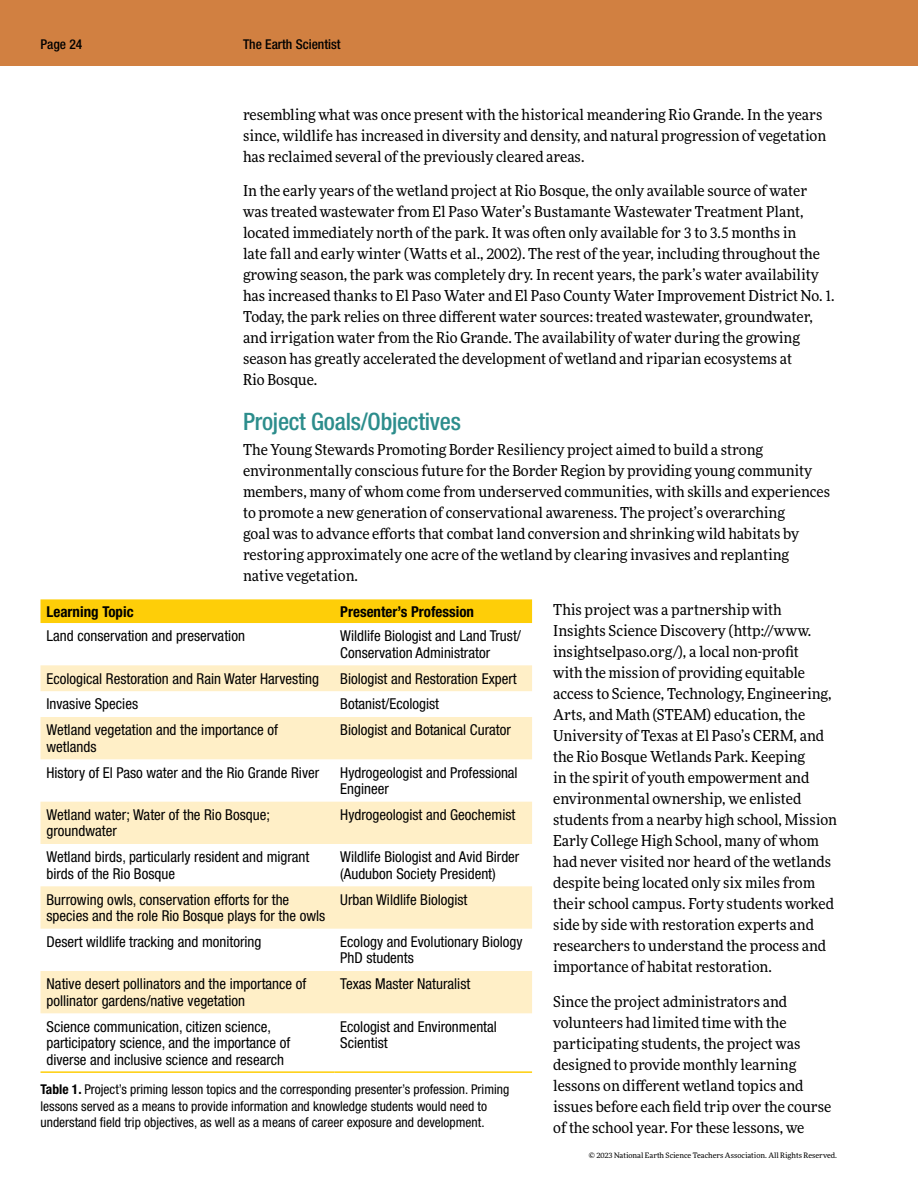
<style>
.page{position:relative;width:918px;height:1188px;background:#fff}
.page>*{position:absolute;margin:0;border:0;box-sizing:border-box;transform-origin:0 0}
.t1{font:500 condensed 24px "Helvetica Neue LT Std";letter-spacing:-.01em;color:#2c8d8c}
.t2{font:15px/21px "More Pro";color:#000;scale:.95 1}
.t3{font:condensed 15px/16.5px "Helvetica Neue LT Std";color:#000}
.t4{font:700 condensed 15px "Helvetica Neue LT Std";color:#000}
.t5{font:condensed 13.5px/16.5px "Helvetica Neue LT Std";color:#000}
.t6{font:500 condensed 13.5px "Helvetica Neue LT Std";color:#000}
.t7{font:7.5px "More Pro";color:#000}
.s1{font-weight:700}
</style>
<div class="page">
<div style="left:0;top:0;width:918px;height:66px;background:#d18041"></div>
<div style="left:40px;top:599px;width:492px;height:24px;background:#fece08"></div>
<svg style="left:40px;top:665px;width:492px;height:348px;fill:#ffefc7"></svg>
<hr style="left:40px;top:1071px;width:294px;height:2px;background:#fece08">
<hr style="left:334px;top:1071px;width:198px;height:2px;background:#fece08">
<p class="t6" style="left:40px;top:36px;width:43px">Page 24</p>
<p class="t6" style="left:243px;top:36px;width:99px">The Earth Scientist</p>
<p class="t2" style="left:243px;top:103px;width:615px">resembling what was once present with the historical meandering Rio Grande. In the years since, wildlife has increased in diversity and density, and natural progression of vegetation has reclaimed several of the previously cleared areas.</p>
<p class="t2" style="left:243px;top:180px;width:624px">In the early years of the wetland project at Rio Bosque, the only available source of water was treated wastewater from El Paso Water’s Bustamante Wastewater Treatment Plant, located immediately north of the park. It was often only available for 3 to 3.5 months in<br>late fall and early winter (Watts et al., 2002). The rest of the year, including throughout the growing season, the park was completely dry. In recent years, the park’s water availability has increased thanks to El Paso Water and El Paso County Water Improvement District No. 1.<br>Today, the park relies on three different water sources: treated wastewater, groundwater, and irrigation water from the Rio Grande. The availability of water during the growing season has greatly accelerated the development of wetland and riparian ecosystems at<br>Rio Bosque.</p>
<h1 class="t1" style="left:243px;top:407px;width:219px">Project Goals/Objectives</h1>
<p class="t2" style="left:243px;top:438px;width:619px">The Young Stewards Promoting Border Resiliency project aimed to build a strong environmentally conscious future for the Border Region by providing young community members, many of whom come from underserved communities, with skills and experiences to promote a new generation of conservational awareness. The project’s overarching<br>goal was to advance efforts that combat land conversion and shrinking wild habitats by restoring approximately one acre of the wetland by clearing invasives and replanting native vegetation.</p>
<p class="t2" style="left:553px;top:599px;width:300px">This project was a partnership with Insights Science Discovery (http://www. insightselpaso.org/), a local non-profit<br>with the mission of providing equitable access to Science, Technology, Engineering, Arts, and Math (STEAM) education, the University of Texas at El Paso’s CERM, and the Rio Bosque Wetlands Park. Keeping<br>in the spirit of youth empowerment and environmental ownership, we enlisted students from a nearby high school, Mission Early College High School, many of whom had never visited nor heard of the wetlands despite being located only six miles from their school campus. Forty students worked side by side with restoration experts and researchers to understand the process and importance of habitat restoration.</p>
<p class="t2" style="left:553px;top:990px;width:294px">Since the project administrators and volunteers had limited time with the participating students, the project was designed to provide monthly learning lessons on different wetland topics and issues before each field trip over the course of the school year. For these lessons, we</p>
<p class="t4" style="left:47px;top:602px;width:89px">Learning Topic</p>
<p class="t4" style="left:340px;top:602px;width:135px">Presenter’s Profession</p>
<p class="t3" style="left:47px;top:628px;width:200px">Land conservation and preservation</p>
<p class="t3" style="left:340px;top:628px;width:182px">Wildlife Biologist and Land Trust/<br>Conservation Administrator</p>
<p class="t3" style="left:47px;top:670px;width:274px">Ecological Restoration and Rain Water Harvesting</p>
<p class="t3" style="left:340px;top:670px;width:178px">Biologist and Restoration Expert</p>
<p class="t3" style="left:47px;top:696px;width:93px">Invasive Species</p>
<p class="t3" style="left:340px;top:696px;width:100px">Botanist/Ecologist</p>
<p class="t3" style="left:47px;top:722px;width:233px">Wetland vegetation and the importance of wetlands</p>
<p class="t3" style="left:340px;top:722px;width:172px">Biologist and Botanical Curator</p>
<p class="t3" style="left:47px;top:764px;width:274px">History of El Paso water and the Rio Grande River</p>
<p class="t3" style="left:340px;top:764px;width:179px">Hydrogeologist and Professional<br>Engineer</p>
<p class="t3" style="left:47px;top:806px;width:225px">Wetland water; Water of the Rio Bosque; groundwater</p>
<p class="t3" style="left:340px;top:806px;width:177px">Hydrogeologist and Geochemist</p>
<p class="t3" style="left:47px;top:849px;width:264px">Wetland birds, particularly resident and migrant birds of the Rio Bosque</p>
<p class="t3" style="left:340px;top:849px;width:181px">Wildlife Biologist and Avid Birder (Audubon Society President)</p>
<p class="t3" style="left:47px;top:891px;width:280px">Burrowing owls, conservation efforts for the species and the role Rio Bosque plays for the owls</p>
<p class="t3" style="left:340px;top:891px;width:129px">Urban Wildlife Biologist</p>
<p class="t3" style="left:47px;top:933px;width:216px">Desert wildlife tracking and monitoring</p>
<p class="t3" style="left:340px;top:933px;width:184px">Ecology and Evolutionary Biology<br>PhD students</p>
<p class="t3" style="left:47px;top:976px;width:261px">Native desert pollinators and the importance of pollinator gardens/native vegetation</p>
<p class="t3" style="left:340px;top:976px;width:132px">Texas Master Naturalist</p>
<p class="t3" style="left:47px;top:1018px;width:245px">Science communication, citizen science, participatory science, and the importance of diverse and inclusive science and research</p>
<p class="t3" style="left:340px;top:1018px;width:158px">Ecologist and Environmental<br>Scientist</p>
<p class="t5" style="left:40px;top:1081px;width:470px"><span class="s1">Table 1.</span> Project’s priming lesson topics and the corresponding presenter’s profession. Priming lessons served as a means to provide information and knowledge students would need to understand field trip objectives, as well as a means of career exposure and development.</p>
<p class="t7" style="left:589px;top:1150px;width:250px">© 2023 National Earth Science Teachers Association. All Rights Reserved.</p>
</div>
